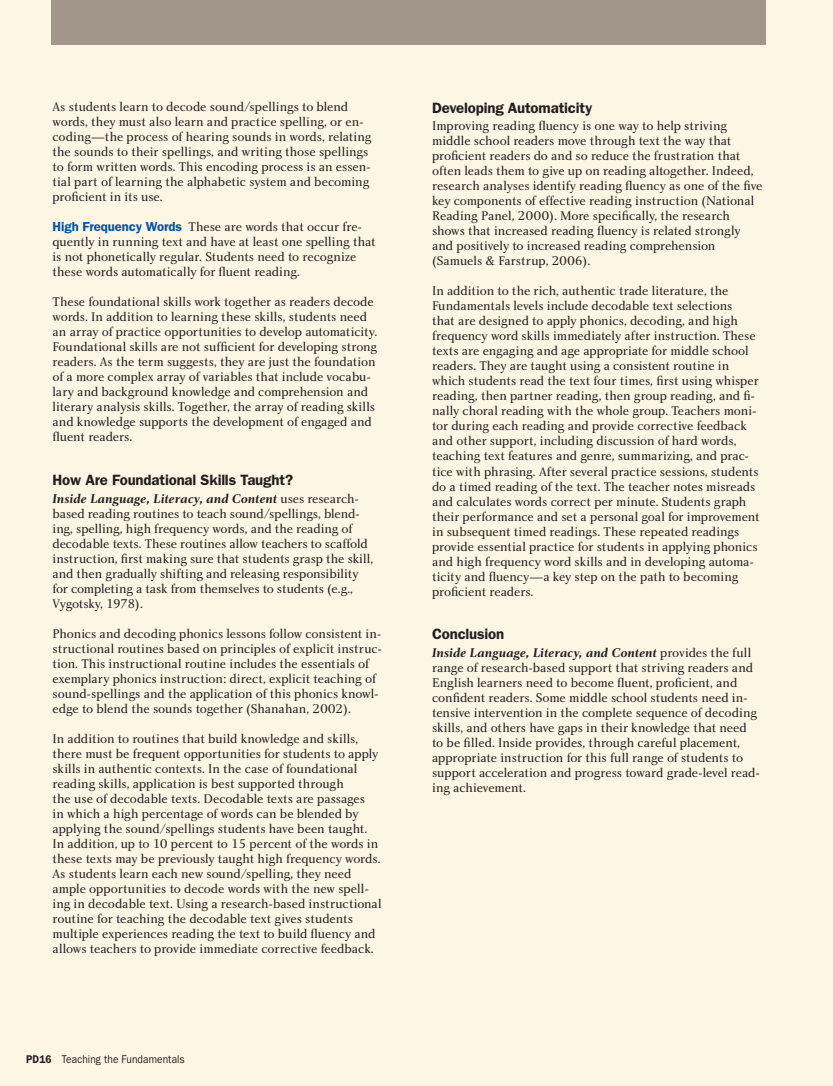
<style>
.page{position:relative;width:833px;height:1086px;background:#fef6e5}
.page>*{position:absolute;margin:0;border:0;box-sizing:border-box;transform-origin:0 0}
.t1{font:600 15px "Franklin Gothic LT";letter-spacing:-.01em;color:#231f20}
.t2{font:13.12px/15px "Charlotte Book Plain";letter-spacing:-.01em;color:#231f20}
.t3{font:11.25px "Franklin Gothic LT";letter-spacing:.01em;color:#231f20;scale:.9 1}
.s1{font-family:"Franklin Gothic LT";font-weight:600;color:#0154a6}
.s2{font-family:"Charlotte Bold Italic Plain"}
.s3{font-weight:600}
</style>
<div class="page">
<div style="left:51px;top:0;width:714px;height:45px;background:#a19689"></div>
<p class="t2" style="left:53px;top:99px;width:320px">As students learn to decode sound/spellings to blend words, they must also learn and practice spelling, or en&shy;coding—the process of hearing sounds in words, relating the sounds to their spellings, and writing those spellings to form written words. This encoding process is an essen&shy;tial part of learning the alphabetic system and becoming proficient in its use.</p>
<p class="t2" style="left:53px;top:219px;width:325px"><span class="s1">High Frequency Words</span> These are words that occur fre&shy;quently in running text and have at least one spelling that is not phonetically regular. Students need to recognize these words automatically for fluent reading.</p>
<p class="t2" style="left:53px;top:294px;width:326px">These foundational skills work together as readers decode words. In addition to learning these skills, students need an array of practice opportunities to develop automaticity.<br>Foundational skills are not sufficient for developing strong readers. As the term suggests, they are just the foundation of a more complex array of variables that include vocabu&shy;lary and background knowledge and comprehension and literary analysis skills. Together, the array of reading skills and knowledge supports the development of engaged and fluent readers.</p>
<p class="t1" style="left:53px;top:471px;width:242px">How Are Foundational Skills Taught?</p>
<p class="t2" style="left:53px;top:491px;width:322px"><span class="s2">Inside Language, Literacy, and Content</span> uses research&shy;based reading routines to teach sound/spellings, blend&shy;ing, spelling, high frequency words, and the reading of decodable texts. These routines allow teachers to scaffold instruction, first making sure that students grasp the skill, and then gradually shifting and releasing responsibility for completing a task from themselves to students (e.g., Vygotsky, 1978).</p>
<p class="t2" style="left:53px;top:626px;width:331px">Phonics and decoding phonics lessons follow consistent in&shy;structional routines based on principles of explicit instruc&shy;tion. This instructional routine includes the essentials of exemplary phonics instruction: direct, explicit teaching of sound-spellings and the application of this phonics knowl&shy;edge to blend the sounds together (Shanahan, 2002).</p>
<p class="t2" style="left:53px;top:731px;width:330px">In addition to routines that build knowledge and skills, there must be frequent opportunities for students to apply skills in authentic contexts. In the case of foundational reading skills, application is best supported through<br>the use of decodable texts. Decodable texts are passages<br>in which a high percentage of words can be blended by applying the sound/spellings students have been taught.<br>In addition, up to 10 percent to 15 percent of the words in these texts may be previously taught high frequency words.<br>As students learn each new sound/spelling, they need ample opportunities to decode words with the new spell&shy;ing in decodable text. Using a research-based instructional routine for teaching the decodable text gives students multiple experiences reading the text to build fluency and allows teachers to provide immediate corrective feedback.</p>
<p class="t3" style="left:26px;top:1053px;width:178px"><span class="s3">PD16</span> Teaching the Fundamentals</p>
<p class="t1" style="left:432px;top:99px;width:162px">Developing Automaticity</p>
<p class="t2" style="left:432px;top:118px;width:332px">Improving reading fluency is one way to help striving middle school readers move through text the way that proficient readers do and so reduce the frustration that often leads them to give up on reading altogether. Indeed, research analyses identify reading fluency as one of the five key components of effective reading instruction (National Reading Panel, 2000). More specifically, the research shows that increased reading fluency is related strongly and positively to increased reading comprehension (Samuels &amp; Farstrup, 2006).</p>
<p class="t2" style="left:432px;top:283px;width:329px">In addition to the rich, authentic trade literature, the Fundamentals levels include decodable text selections<br>that are designed to apply phonics, decoding, and high frequency word skills immediately after instruction. These texts are engaging and age appropriate for middle school readers. They are taught using a consistent routine in which students read the text four times, first using whisper reading, then partner reading, then group reading, and fi&shy;nally choral reading with the whole group. Teachers moni&shy;tor during each reading and provide corrective feedback and other support, including discussion of hard words, teaching text features and genre, summarizing, and prac&shy;tice with phrasing. After several practice sessions, students do a timed reading of the text. The teacher notes misreads and calculates words correct per minute. Students graph their performance and set a personal goal for improvement in subsequent timed readings. These repeated readings provide essential practice for students in applying phonics and high frequency word skills and in developing automa&shy;ticity and fluency—a key step on the path to becoming proficient readers.</p>
<p class="t1" style="left:432px;top:625px;width:74px">Conclusion</p>
<p class="t2" style="left:432px;top:645px;width:329px"><span class="s2">Inside Language, Literacy, and Content</span> provides the full range of research-based support that striving readers and English learners need to become fluent, proficient, and confident readers. Some middle school students need in&shy;tensive intervention in the complete sequence of decoding skills, and others have gaps in their knowledge that need to be filled. Inside provides, through careful placement, appropriate instruction for this full range of students to support acceleration and progress toward grade-level read&shy;ing achievement.</p>
</div>
